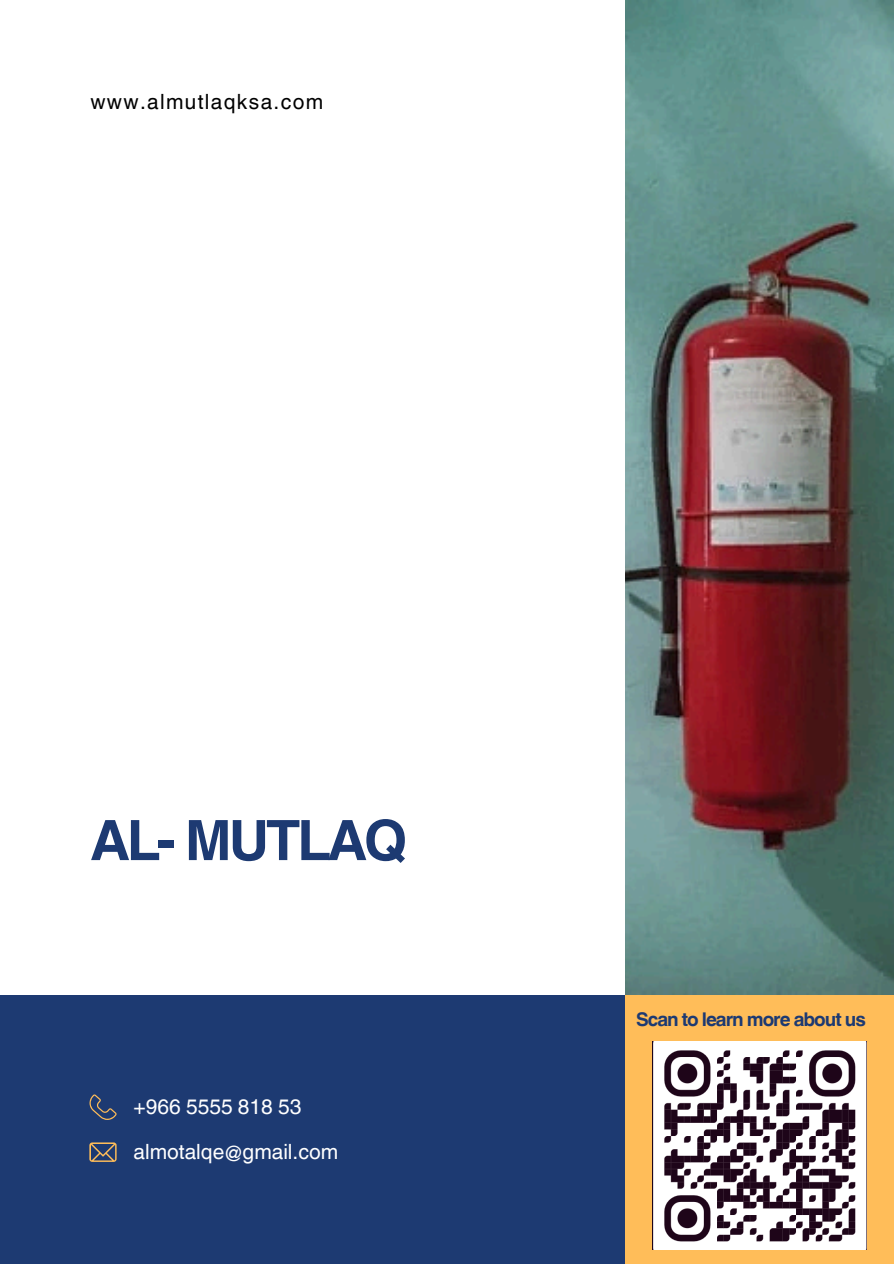
<style>
.page{position:relative;width:894px;height:1264px;background:#fff}
.page>*{position:absolute;margin:0;border:0;box-sizing:border-box;transform-origin:0 0}
.t1{font:700 55.65px "Helvetica World";letter-spacing:-.05em;color:#1d3a72}
.t2{font:21px "Helvetica World";color:#fff}
.t3{font:21px "Helvetica World";letter-spacing:.065em;color:#000}
.t4{font:700 18.9px "Helvetica World";letter-spacing:-.055em;color:#1d3a72}
</style>
<div class="page">
<div style="left:0;top:995px;width:625px;height:268px;background:#1d3a72"></div>
<div style="left:625px;top:995px;width:268px;height:268px;background:#ffbd59"></div>
<img style="left:625px;top:0;width:268px;height:994px">
<svg style="left:89px;top:1142px;width:27px;height:19px"></svg>
<svg style="left:89px;top:1094px;width:27px;height:25px"></svg>
<img style="left:652px;top:1041px;width:214px;height:208px">
<p class="t3" style="left:90px;top:89px;width:234px">www.almutlaqksa.com</p>
<h1 class="t1" style="left:90px;top:795px;width:318px">AL- MUTLAQ</h1>
<p class="t2" style="left:133px;top:1094px;width:169px">+966 5555 818 53</p>
<p class="t2" style="left:133px;top:1139px;width:206px">almotalqe@gmail.com</p>
<h2 class="t4" style="left:636px;top:1003px;width:231px">Scan to learn more about us</h2>
</div>
